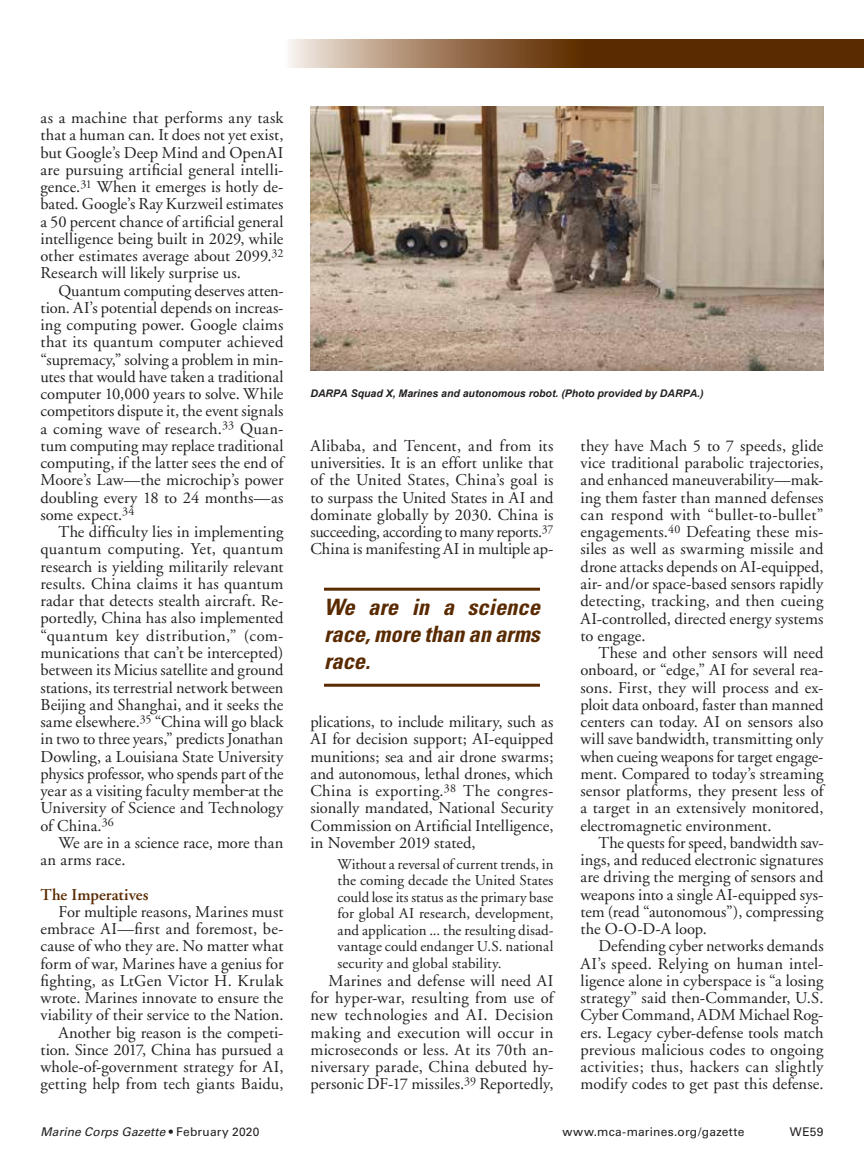
<style>
.page{position:relative;width:864px;height:1175px;background:#fff}
.page>*{position:absolute;margin:0;border:0;box-sizing:border-box;transform-origin:0 0}
.t1{font:italic 700 condensed 22.5px/27px "Univers";color:#5a2a00;text-align:justify}
.t2{font:16.5px/17.2px "Adobe Garamond";letter-spacing:.005em;color:#231f20;text-align:justify}
.t3{font:600 16.5px "Adobe Garamond";letter-spacing:.005em;color:#5a2a00}
.t4{font:15px/16.5px "Adobe Garamond";letter-spacing:.01em;color:#231f20;text-align:justify}
.t5{font:italic 12px "Univers";letter-spacing:.015em;color:#231f20}
.t6{font:12px "Univers";letter-spacing:.02em;color:#231f20}
.t7{font:italic 700 10.5px "Arial";color:#231f20}
.s1{font-style:normal}
</style>
<div class="page">
<svg style="left:288px;top:40px;width:576px;height:28px;background:#805835"></svg>
<img style="left:310px;top:106px;width:514px;height:264px">
<hr style="left:324px;top:587px;width:216px;height:3px;background:#5a2a00">
<hr style="left:324px;top:683px;width:216px;height:3px;background:#5a2a00">
<p class="t2" style="left:40px;top:110px;width:245px">as a machine that performs any task that a human can. It does not yet exist, but Google’s Deep Mind and OpenAI are pursuing artificial general intelli&shy;gence.<sup>31</sup> When it emerges is hotly de&shy;bated. Google’s Ray Kurzweil estimates a 50 percent chance of artificial general intelligence being built in 2029, while other estimates average about 2099.<sup>32<br></sup>Research will likely surprise us.</p>
<p class="t2" style="left:40px;top:282px;width:245px;text-indent:18px">Quantum computing deserves atten&shy;tion. AI’s potential depends on increas&shy;ing computing power. Google claims that its quantum computer achieved “supremacy,” solving a problem in min&shy;utes that would have taken a traditional computer 10,000 years to solve. While competitors dispute it, the event signals a coming wave of research.<sup>33</sup> Quan&shy;tum computing may replace traditional computing, if the latter sees the end of Moore’s Law—the microchip’s power doubling every 18 to 24 months—as some expect.<sup>34</sup></p>
<p class="t2" style="left:40px;top:524px;width:245px;text-indent:18px">The difficulty lies in implementing quantum computing. Yet, quantum research is yielding militarily relevant results. China claims it has quantum radar that detects stealth aircraft. Re&shy;portedly, China has also implemented “quantum key distribution,” (com&shy;munications that can’t be intercepted) between its Micius satellite and ground stations, its terrestrial network between Beijing and Shanghai, and it seeks the same elsewhere.<sup>35</sup> “China will go black in two to three years,” predicts Jonathan Dowling, a Louisiana State University physics professor, who spends part of the year as a visiting faculty member at the University of Science and Technology of China.<sup>36</sup></p>
<p class="t2" style="left:40px;top:834px;width:245px;text-indent:18px">We are in a science race, more than an arms race.</p>
<p class="t3" style="left:40px;top:885px;width:110px">The Imperatives</p>
<p class="t2" style="left:41px;top:903px;width:245px;text-align:right">For multiple reasons, Marines must embrace AI—first and foremost, be&shy;cause of who they are. No matter what form of war, Marines have a genius for fighting, as LtGen Victor H. Krulak wrote. Marines innovate to ensure the viability of their service to the Nation.<br>Another big reason is the competi&shy;tion. Since 2017, China has pursued a whole-of-government strategy for AI, getting help from tech giants Baidu,</p>
<p class="t7" style="left:310px;top:386px;width:395px">DARPA Squad X, Marines and autonomous robot. (Photo provided by DARPA.)</p>
<p class="t2" style="left:310px;top:437px;width:245px">Alibaba, and Tencent, and from its universities. It is an effort unlike that of the United States, China’s goal is to surpass the United States in AI and dominate globally by 2030. China is succeeding, according to many reports.<sup>37<br></sup>China is manifesting AI in multiple ap-</p>
<h1 class="t1" style="left:324px;top:593px;width:218px">We are in a science race, more than an arms race.</h1>
<p class="t2" style="left:310px;top:713px;width:245px">plications, to include military, such as AI for decision support; AI-equipped munitions; sea and air drone swarms; and autonomous, lethal drones, which China is exporting.<sup>38</sup> The congres&shy;sionally mandated, National Security Commission on Artificial Intelligence, in November 2019 stated,</p>
<p class="t4" style="left:338px;top:856px;width:218px">Without a reversal of current trends, in the coming decade the United States could lose its status as the primary base for global AI research, development, and application ... the resulting disad&shy;vantage could endanger U.S. national security and global stability.</p>
<p class="t2" style="left:310px;top:972px;width:245px;text-indent:18px">Marines and defense will need AI for hyper-war, resulting from use of new technologies and AI. Decision making and execution will occur in microseconds or less. At its 70th an&shy;niversary parade, China debuted hy&shy;personic DF-17 missiles.<sup>39</sup> Reportedly,</p>
<p class="t2" style="left:580px;top:437px;width:245px">they have Mach 5 to 7 speeds, glide vice traditional parabolic trajectories, and enhanced maneuverability—mak&shy;ing them faster than manned defenses can respond with “bullet-to-bullet” engagements.<sup>40</sup> Defeating these mis&shy;siles as well as swarming missile and drone attacks depends on AI-equipped, air- and/or space-based sensors rapidly detecting, tracking, and then cueing AI-controlled, directed energy systems to engage.</p>
<p class="t2" style="left:580px;top:644px;width:245px;text-indent:18px">These and other sensors will need onboard, or “edge,” AI for several rea&shy;sons. First, they will process and ex&shy;ploit data onboard, faster than manned centers can today. AI on sensors also will save bandwidth, transmitting only when cueing weapons for target engage&shy;ment. Compared to today’s streaming sensor platforms, they present less of a target in an extensively monitored, electromagnetic environment.</p>
<p class="t2" style="left:580px;top:834px;width:245px;text-indent:18px">The quests for speed, bandwidth sav&shy;ings, and reduced electronic signatures are driving the merging of sensors and weapons into a single AI-equipped sys&shy;tem (read “autonomous”), compressing the O-O-D-A loop.</p>
<p class="t2" style="left:580px;top:938px;width:245px;text-indent:18px">Defending cyber networks demands AI’s speed. Relying on human intel&shy;ligence alone in cyberspace is “a losing strategy” said then-Commander, U.S.<br>Cyber Command, ADM Michael Rog&shy;ers. Legacy cyber-defense tools match previous malicious codes to ongoing activities; thus, hackers can slightly modify codes to get past this defense.</p>
<p class="t5" style="left:40px;top:1124px;width:221px">Marine Corps Gazette <span class="s1">• February 2020</span></p>
<p class="t6" style="left:563px;top:1124px;width:183px">www.mca-marines.org/gazette</p>
<p class="t6" style="left:790px;top:1124px;width:35px">WE59</p>
</div>
